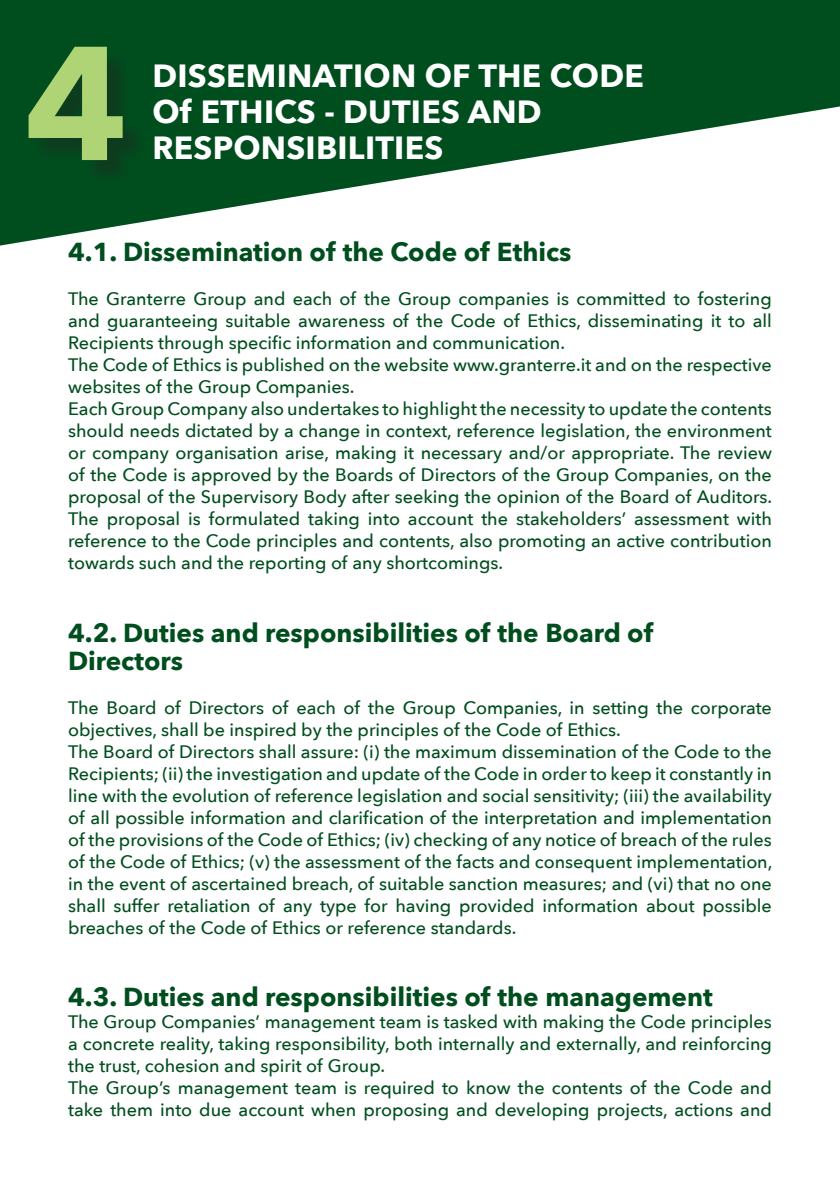
<style>
.page{position:relative;width:840px;height:1191px;background:#fff}
.page>*{position:absolute;margin:0;border:0;box-sizing:border-box;transform-origin:0 0}
.t1{font:700 160px "Avenir Next";color:#aed475}
.t2{font:700 32px/36px "Avenir Next";letter-spacing:.005em;color:#fff}
.t3{font:700 26px/28px "Avenir Next";color:#004e1e}
.t4{font:500 18px/22px "Avenir Next";color:#004e1e}
</style>
<div class="page">
<svg style="left:0;top:0;width:839px;height:245px;fill:#004e1e"></svg>
<div style="left:32px;top:51px;width:116px;height:134px;background:#231f20;opacity:.4"></div>
<h1 class="t1" style="left:25px;top:-35px;width:105px">4</h1>
<h2 class="t2" style="left:152px;top:57px;width:492px">DISSEMINATION OF THE CODE<br>Of ETHICS - DUTIES AND<br>RESPONSIBILITIES</h2>
<h3 class="t3" style="left:68px;top:238px;width:504px">4.1. Dissemination of the Code of Ethics</h3>
<p class="t4" style="left:68px;top:287px;width:705px">The Granterre Group and each of the Group companies is committed to fostering and guaranteeing suitable awareness of the Code of Ethics, disseminating it to all Recipients through specific information and communication.<br>The Code of Ethics is published on the website www.granterre.it and on the respective websites of the Group Companies.<br>Each Group Company also undertakes to highlight the necessity to update the contents should needs dictated by a change in context, reference legislation, the environment or company organisation arise, making it necessary and/or appropriate. The review of the Code is approved by the Boards of Directors of the Group Companies, on the proposal of the Supervisory Body after seeking the opinion of the Board of Auditors.<br>The proposal is formulated taking into account the stakeholders’ assessment with reference to the Code principles and contents, also promoting an active contribution towards such and the reporting of any shortcomings.</p>
<h3 class="t3" style="left:68px;top:618px;width:586px">4.2. Duties and responsibilities of the Board of<br>Directors</h3>
<p class="t4" style="left:68px;top:695px;width:705px">The Board of Directors of each of the Group Companies, in setting the corporate objectives, shall be inspired by the principles of the Code of Ethics.<br>The Board of Directors shall assure: (i) the maximum dissemination of the Code to the Recipients; (ii) the investigation and update of the Code in order to keep it constantly in line with the evolution of reference legislation and social sensitivity; (iii) the availability of all possible information and clarification of the interpretation and implementation of the provisions of the Code of Ethics; (iv) checking of any notice of breach of the rules of the Code of Ethics; (v) the assessment of the facts and consequent implementation, in the event of ascertained breach, of suitable sanction measures; and (vi) that no one shall suffer retaliation of any type for having provided information about possible breaches of the Code of Ethics or reference standards.</p>
<h3 class="t3" style="left:68px;top:982px;width:645px">4.3. Duties and responsibilities of the management</h3>
<p class="t4" style="left:68px;top:1009px;width:705px">The Group Companies’ management team is tasked with making the Code principles a concrete reality, taking responsibility, both internally and externally, and reinforcing the trust, cohesion and spirit of Group.<br>The Group’s management team is required to know the contents of the Code and take them into due account when proposing and developing projects, actions and</p>
</div>
